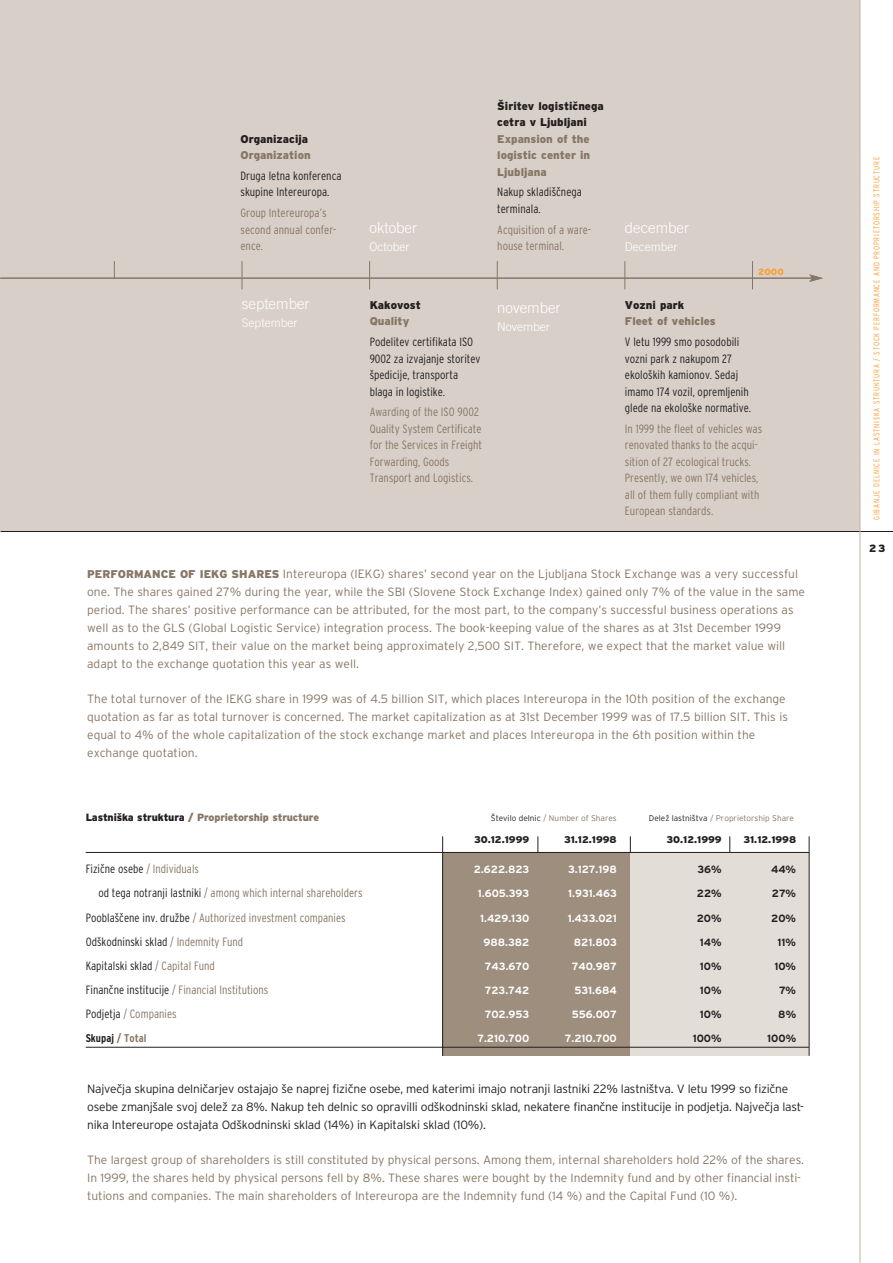
<style>
.page{position:relative;width:893px;height:1263px;background:#fff}
.page>*{position:absolute;margin:0;border:0;box-sizing:border-box;transform-origin:0 0}
.t1{font:300 15px "Trade Gothic EE";color:#fff}
.t2{font:300 12px/18px "Interstate EE";color:#877665}
.t3{font:300 condensed 12px/16.5px "Interstate EE";color:#877665}
.t4{font:300 condensed 12px/16.5px "Interstate EE";color:#231f20}
.t5{font:300 12px/18px "Interstate EE";letter-spacing:-.02em;color:#231f20}
.t6{font:300 12px "Trade Gothic EE";color:#fff}
.t7{font:900 11.25px/16.5px "Interstate EE";color:#877665;text-align:justify}
.t8{font:900 11.25px/16.5px "Interstate EE";color:#231f20}
.t9{font:700 condensed 11.25px "Interstate EE";color:#231f20}
.t10{font:700 10.5px "Interstate EE";color:#fff}
.t11{font:700 10.5px "Interstate EE";color:#231f20}
.t12{font:900 10.5px "Interstate EE";letter-spacing:-.015em;color:#877665}
.t13{font:900 10.5px "Interstate EE";color:#231f20}
.t14{font:900 9.75px "Interstate EE";color:#231f20}
.t15{font:900 9px "Interstate EE";color:#f9a03a}
.t16{font:300 condensed 8.25px "Interstate EE";letter-spacing:.095em;color:#f9a03a}
.t17{font:300 8.25px "Interstate EE";color:#877665}
.s1{font-weight:900;font-size:11.25px}
.s2{color:#231f20}
.s3{color:#877665}
</style>
<div class="page">
<div style="left:1px;top:0;width:858px;height:532px;background:#d8d0c8"></div>
<hr style="left:859px;top:531px;width:33px;height:1px;background:#231f20">
<hr style="left:0;top:278px;width:811px;height:1px;background:#877665">
<svg style="left:809px;top:274px;width:14px;height:8px"></svg>
<svg style="left:114px;top:261px;width:1px;height:17px"></svg>
<svg style="left:242px;top:261px;width:1px;height:28px"></svg>
<svg style="left:369px;top:261px;width:1px;height:28px"></svg>
<svg style="left:497px;top:261px;width:1px;height:28px"></svg>
<svg style="left:624px;top:261px;width:1px;height:28px"></svg>
<svg style="left:752px;top:261px;width:1px;height:28px"></svg>
<div style="left:629px;top:852px;width:179px;height:204px;background:#e3ddd7"></div>
<div style="left:442px;top:852px;width:188px;height:204px;background:#9e8e7e"></div>
<hr style="left:86px;top:852px;width:722px;height:1px;background:#231f20">
<hr style="left:86px;top:1047px;width:722px;height:1px;background:#231f20">
<hr style="left:442px;top:836px;width:1px;height:220px;background:#231f20">
<svg style="left:537px;top:836px;width:1px;height:16px"></svg>
<svg style="left:630px;top:836px;width:1px;height:16px"></svg>
<svg style="left:729px;top:836px;width:1px;height:16px"></svg>
<hr style="left:808px;top:836px;width:1px;height:220px;background:#231f20">
<hr style="left:1px;top:531px;width:858px;height:1px;background:#231f20">
<hr style="left:859px;top:0;width:1px;height:1263px;background:#c1b5a9">
<p class="t8" style="left:240px;top:131px;width:69px">Organizacija</p>
<p class="t7" style="left:240px;top:148px;width:72px">Organization</p>
<p class="t4" style="left:240px;top:168px;width:102px">Druga letna konferenca skupine Intereuropa.</p>
<p class="t3" style="left:240px;top:206px;width:97px">Group Intereuropa’s second annual confer&shy;ence.</p>
<p class="t1" style="left:242px;top:298px;width:69px">september</p>
<p class="t6" style="left:242px;top:319px;width:57px">September</p>
<p class="t1" style="left:369px;top:222px;width:49px">oktober</p>
<p class="t6" style="left:369px;top:242px;width:42px">October</p>
<p class="t8" style="left:497px;top:98px;width:108px">·iritev logistiãnega cetra v Ljubljani</p>
<p class="t7" style="left:497px;top:131px;width:94px">Expansion of the logistic center in Ljubljana</p>
<p class="t4" style="left:497px;top:185px;width:86px">Nakup skladi‰ãnega terminala.</p>
<p class="t3" style="left:497px;top:222px;width:95px">Acquisition of a ware&shy;house terminal.</p>
<p class="t8" style="left:369px;top:298px;width:53px">Kakovost</p>
<p class="t7" style="left:369px;top:314px;width:41px">Quality</p>
<p class="t4" style="left:369px;top:335px;width:112px">Podelitev certifikata ISO<br>9002 za izvajanje storitev ‰pedicije, transporta blaga in logistike.</p>
<p class="t3" style="left:369px;top:405px;width:114px">Awarding of the ISO 9002<br>Quality System Certificate for the Services in Freight<br>Forwarding, Goods<br>Transport and Logistics.</p>
<p class="t1" style="left:497px;top:302px;width:65px">november</p>
<p class="t6" style="left:497px;top:322px;width:54px">November</p>
<p class="t1" style="left:625px;top:222px;width:66px">december</p>
<p class="t6" style="left:625px;top:242px;width:54px">December</p>
<p class="t15" style="left:758px;top:268px;width:27px">2000</p>
<p class="t8" style="left:625px;top:298px;width:61px">Vozni park</p>
<p class="t7" style="left:625px;top:314px;width:92px">Fleet of vehicles</p>
<p class="t4" style="left:625px;top:335px;width:128px">V letu 1999 smo posodobili vozni park z nakupom 27 ekolo‰kih kamionov. Sedaj imamo 174 vozil, opremljenih glede na ekolo‰ke normative.</p>
<p class="t3" style="left:625px;top:421px;width:139px">In 1999 the fleet of vehicles was renovated thanks to the acqui&shy;sition of 27 ecological trucks.<br>Presently, we own 174 vehicles, all of them fully compliant with<br>European standards.</p>
<p class="t2" style="left:87px;top:566px;width:719px"><span class="s1">PERFORMANCE OF IEKG SHARES</span> Intereuropa (IEKG) shares’ second year on the Ljubljana Stock Exchange was a very successful one. The shares gained 27% during the year, while the SBI (Slovene Stock Exchange Index) gained only 7% of the value in the same period. The shares’ positive performance can be attributed, for the most part, to the company’s successful business operations as well as to the GLS (Global Logistic Service) integration process. The book-keeping value of the shares as at 31st December 1999 amounts to 2,849 SIT, their value on the market being approximately 2,500 SIT. Therefore, we expect that the market value will adapt to the exchange quotation this year as well.</p>
<p class="t2" style="left:87px;top:691px;width:702px">The total turnover of the IEKG share in 1999 was of 4.5 billion SIT, which places Intereuropa in the 10th position of the exchange quotation as far as total turnover is concerned. The market capitalization as at 31st December 1999 was of 17.5 billion SIT. This is equal to 4% of the whole capitalization of the stock exchange market and places Intereuropa in the 6th position within the exchange quotation.</p>
<p class="t12" style="left:86px;top:813px;width:235px"><span class="s2">Lastni‰ka struktura</span> / Proprietorship structure</p>
<p class="t17" style="left:491px;top:815px;width:127px"><span class="s2">·tevilo delnic</span> / Number of Shares</p>
<p class="t17" style="left:649px;top:815px;width:146px"><span class="s2">DeleÏ lastni‰tva</span> / Proprietorship Share</p>
<p class="t14" style="left:474px;top:836px;width:57px">30.12.1999</p>
<p class="t14" style="left:564px;top:836px;width:54px">31.12.1998</p>
<p class="t14" style="left:666px;top:836px;width:57px">30.12.1999</p>
<p class="t14" style="left:743px;top:836px;width:54px">31.12.1998</p>
<p class="t4" style="left:86px;top:862px;width:115px">Fiziãne osebe <span class="s3">/ Individuals</span></p>
<p class="t10" style="left:474px;top:866px;width:57px">2.622.823</p>
<p class="t10" style="left:568px;top:866px;width:50px">3.127.198</p>
<p class="t11" style="left:697px;top:866px;width:26px">36%</p>
<p class="t11" style="left:771px;top:866px;width:27px">44%</p>
<p class="t3" style="left:98px;top:886px;width:266px"><span class="s2">od tega notranji lastniki</span> / among which internal shareholders</p>
<p class="t10" style="left:478px;top:890px;width:53px">1.605.393</p>
<p class="t10" style="left:568px;top:890px;width:50px">1.931.463</p>
<p class="t11" style="left:696px;top:890px;width:26px">22%</p>
<p class="t11" style="left:771px;top:890px;width:26px">27%</p>
<p class="t3" style="left:86px;top:910px;width:261px"><span class="s2">Poobla‰ãene inv. druÏbe</span> / Authorized investment companies</p>
<p class="t10" style="left:480px;top:914px;width:51px">1.429.130</p>
<p class="t10" style="left:567px;top:914px;width:51px">1.433.021</p>
<p class="t11" style="left:696px;top:914px;width:26px">20%</p>
<p class="t11" style="left:771px;top:914px;width:26px">20%</p>
<p class="t4" style="left:86px;top:934px;width:159px">Od‰kodninski sklad <span class="s3">/ Indemnity Fund</span></p>
<p class="t10" style="left:483px;top:938px;width:47px">988.382</p>
<p class="t10" style="left:574px;top:938px;width:44px">821.803</p>
<p class="t11" style="left:699px;top:938px;width:23px">14%</p>
<p class="t11" style="left:777px;top:938px;width:20px">11%</p>
<p class="t4" style="left:86px;top:958px;width:131px">Kapitalski sklad <span class="s3">/ Capital Fund</span></p>
<p class="t10" style="left:485px;top:962px;width:46px">743.670</p>
<p class="t10" style="left:571px;top:962px;width:46px">740.987</p>
<p class="t11" style="left:700px;top:962px;width:23px">10%</p>
<p class="t11" style="left:774px;top:962px;width:23px">10%</p>
<p class="t3" style="left:86px;top:982px;width:184px"><span class="s2">Finanãne institucije</span> / Financial Institutions</p>
<p class="t10" style="left:485px;top:986px;width:46px">723.742</p>
<p class="t10" style="left:574px;top:986px;width:44px">531.684</p>
<p class="t11" style="left:700px;top:986px;width:23px">10%</p>
<p class="t11" style="left:779px;top:986px;width:19px">7%</p>
<p class="t3" style="left:86px;top:1007px;width:92px"><span class="s2">Podjetja</span> / Companies</p>
<p class="t10" style="left:484px;top:1011px;width:46px">702.953</p>
<p class="t10" style="left:572px;top:1011px;width:46px">556.007</p>
<p class="t11" style="left:700px;top:1011px;width:23px">10%</p>
<p class="t11" style="left:778px;top:1011px;width:19px">8%</p>
<p class="t9" style="left:86px;top:1034px;width:62px">Skupaj <span class="s3">/ Total</span></p>
<p class="t10" style="left:477px;top:1035px;width:53px">7.210.700</p>
<p class="t10" style="left:565px;top:1035px;width:53px">7.210.700</p>
<p class="t11" style="left:692px;top:1035px;width:30px">100%</p>
<p class="t11" style="left:767px;top:1035px;width:30px">100%</p>
<p class="t5" style="left:87px;top:1081px;width:718px">Najveãja skupina delniãarjev ostajajo ‰e naprej fiziãne osebe, med katerimi imajo notranji lastniki 22% lastni‰tva. V letu 1999 so fiziãne osebe zmanj‰ale svoj deleÏ za 8%. Nakup teh delnic so opravilli od‰kodninski sklad, nekatere finanãne institucije in podjetja. Najveãja last&shy;nika Intereurope ostajata Od‰kodninski sklad (14%) in Kapitalski sklad (10%).</p>
<p class="t2" style="left:87px;top:1152px;width:718px">The largest group of shareholders is still constituted by physical persons. Among them, internal shareholders hold 22% of the shares.<br>In 1999, the shares held by physical persons fell by 8%. These shares were bought by the Indemnity fund and by other financial insti&shy;tutions and companies. The main shareholders of Intereuropa are the Indemnity fund (14 %) and the Capital Fund (10 %).</p>
<p class="t16" style="left:873px;top:520px;width:364px;rotate:-90deg">GIBANJE DELNICE IN LASTNI‰KA STRUKTURA / STOCK PERFORMANCE AND PROPRIETORSHIP STRUCTURE</p>
<p class="t13" style="left:869px;top:544px;width:18px">23</p>
</div>
